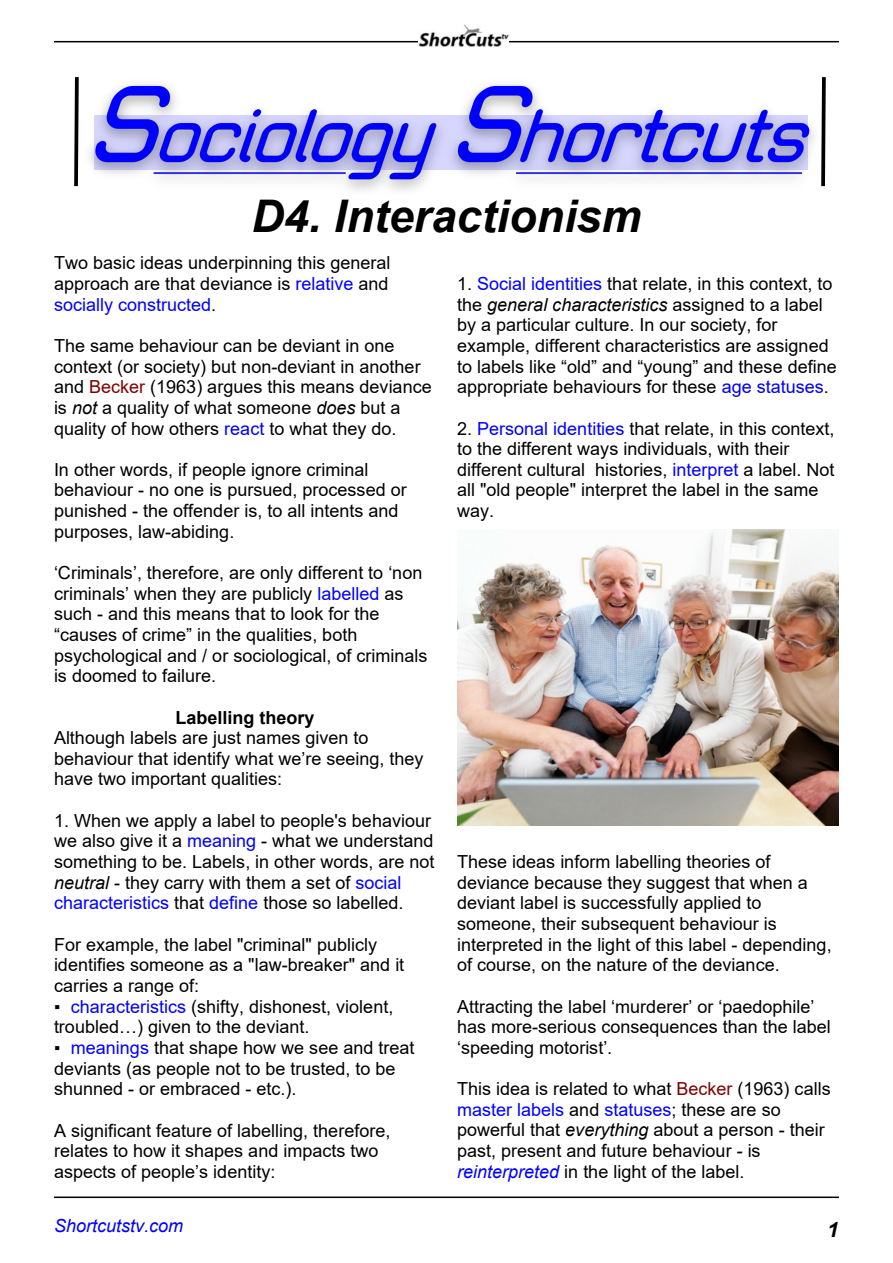
<style>
.page{position:relative;width:893px;height:1263px;background:#fff}
.page>*{position:absolute;margin:0;border:0;box-sizing:border-box;transform-origin:0 0}
.t1{font:italic 700 45px "Arial";color:#000}
.t2{font:italic 700 21px "Arial";color:#000}
.t3{font:18px/20.7px "Arial";color:#000}
.t4{font:700 18px "Arial";color:#000}
.t5{font:italic 18px "Arial";color:#00f}
.s1{color:#00f}
.s2{color:#800000}
.s3{font-style:italic}
.s4{font-family:"Times New Roman"}
.s5{font-style:italic;color:#00f}
</style>
<div class="page">
<img style="left:54px;top:42px;width:785px;height:149px">
<svg style="left:72px;top:73px;width:9px;height:117px"></svg>
<svg style="left:819px;top:73px;width:9px;height:117px"></svg>
<hr style="left:54px;top:41px;width:785px;height:1px;background:#000">
<img style="left:418px;top:24px;width:91px;height:23px">
<hr style="left:54px;top:1196px;width:785px;height:2px;background:#000">
<img style="left:457px;top:529px;width:382px;height:296px">
<h1 class="t1" style="left:251px;top:199px;width:392px">D4. Interactionism</h1>
<p class="t3" style="left:54px;top:254px;width:338px;text-align:justify">Two basic ideas underpinning this general approach are that deviance is <span class="s1">relative</span> and <span class="s1">socially constructed</span>.</p>
<p class="t3" style="left:54px;top:337px;width:379px">The same behaviour can be deviant in one context (or society) but non-deviant in another and <span class="s2">Becker</span> (1963) argues this means deviance is <span class="s3">not</span> a quality of what someone <span class="s3">does</span> but a quality of how others <span class="s1">react</span> to what they do.</p>
<p class="t3" style="left:54px;top:461px;width:354px">In other words, if people ignore criminal behaviour - no one is pursued, processed or punished - the offender is, to all intents and purposes, law-abiding.</p>
<p class="t3" style="left:54px;top:564px;width:375px">‘Criminals’, therefore, are only different to ‘non criminals’ when they are publicly <span class="s1">labelled</span> as such - and this means that to look for the “causes of crime” in the qualities, both psychological and / or sociological, of criminals is doomed to failure.</p>
<p class="t4" style="left:175px;top:710px;width:141px">Labelling theory</p>
<p class="t3" style="left:54px;top:729px;width:371px">Although labels are just names given to behaviour that identify what we’re seeing, they have two important qualities:</p>
<p class="t3" style="left:54px;top:812px;width:382px">1. When we apply a label to people's behaviour we also give it a <span class="s1">meaning</span> - what we understand something to be. Labels, in other words, are not <span class="s3">neutral</span> - they carry with them a set of <span class="s1">social characteristics</span> that <span class="s1">define</span> those so labelled.</p>
<p class="t3" style="left:54px;top:935px;width:352px">For example, the label "criminal" publicly identifies someone as a "law-breaker" and it carries a range of:</p>
<p class="t3" style="left:54px;top:997px;width:341px"><span class="s4">▪</span> <span class="s1">characteristics</span> (shifty, dishonest, violent, troubled…) given to the deviant.</p>
<p class="t3" style="left:54px;top:1039px;width:362px"><span class="s4">▪</span> <span class="s1">meanings</span> that shape how we see and treat deviants (as people not to be trusted, to be shunned - or embraced - etc.).</p>
<p class="t3" style="left:54px;top:1121px;width:338px">A significant feature of labelling, therefore, relates to how it shapes and impacts two aspects of people’s identity:</p>
<p class="t3" style="left:457px;top:275px;width:381px">1. <span class="s1">Social identities</span> that relate, in this context, to the <span class="s3">general characteristics</span> assigned to a label by a particular culture. In our society, for example, different characteristics are assigned to labels like “old” and “young” and these define appropriate behaviours for these <span class="s1">age statuses</span>.</p>
<p class="t3" style="left:457px;top:419px;width:379px">2. <span class="s1">Personal identities</span> that relate, in this context, to the different ways individuals, with their different cultural histories, <span class="s1">interpret</span> a label. Not all "old people" interpret the label in the same way.</p>
<p class="t3" style="left:457px;top:853px;width:376px">These ideas inform labelling theories of deviance because they suggest that when a deviant label is successfully applied to someone, their subsequent behaviour is interpreted in the light of this label - depending, of course, on the nature of the deviance.</p>
<p class="t3" style="left:457px;top:997px;width:375px">Attracting the label ‘murderer’ or ‘paedophile’ has more-serious consequences than the label ‘speeding motorist’.</p>
<p class="t3" style="left:457px;top:1080px;width:375px">This idea is related to what <span class="s2">Becker</span> (1963) calls <span class="s1">master labels</span> and <span class="s1">statuses</span>; these are so powerful that <span class="s3">everything</span> about a person - their past, present and future behaviour - is <span class="s5">reinterpreted</span> in the light of the label.</p>
<p class="t5" style="left:54px;top:1219px;width:131px">Shortcutstv.com</p>
<p class="t2" style="left:827px;top:1221px;width:13px">1</p>
</div>
